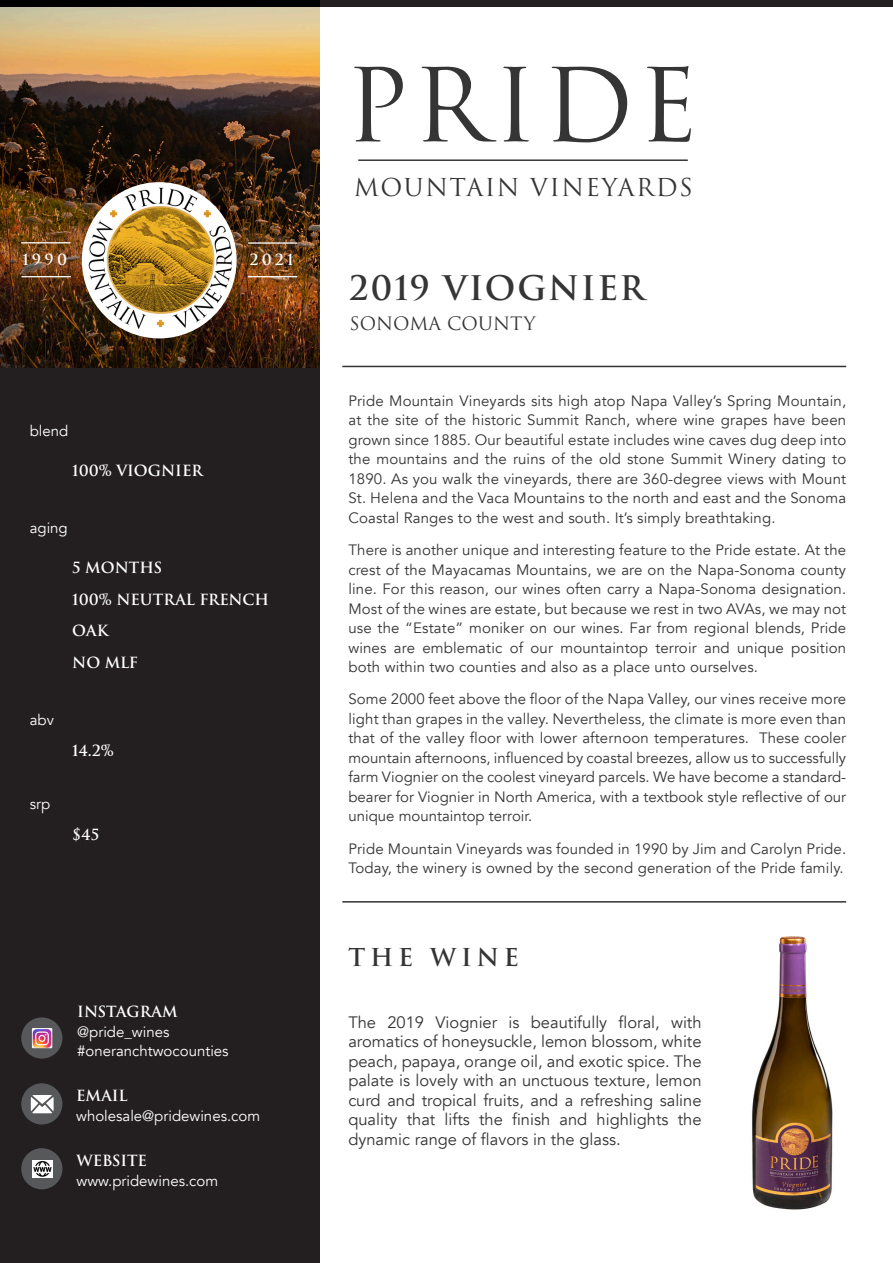
<style>
.page{position:relative;width:893px;height:1263px;background:#fff}
.page>*{position:absolute;margin:0;border:0;box-sizing:border-box;transform-origin:0 0}
.Paragraph_Style_1{font:99px "Trajan Pro 3";letter-spacing:.05em;color:#363536}
.Paragraph_Style_2{font:600 33px "Trajan Pro 3";letter-spacing:.05em;color:#363536}
.Paragraph_Style_1-2{font:24px "Trajan Pro 3";letter-spacing:.06em;color:#363536}
.Paragraph_Style_3{font:600 24px "Trajan Pro 3";letter-spacing:.2em;color:#363536}
.Paragraph_Style_2-2{font:18px "Trajan Pro 3";color:#363536}
.Paragraph_Style_13{font:16.5px/19.5px "Avenir";color:#363536;text-align:justify}
.Paragraph_Style_4{font:15px/19.5px "Avenir";letter-spacing:.01em;color:#363536;text-align:justify}
.Paragraph_Style_7{font:15px "Avenir";color:#fff}
.Paragraph_Style_9{font:600 15px/31.5px "Trajan Pro 3";letter-spacing:-.005em;color:#fff}
.Paragraph_Style_6{font:600 15px "Trajan Pro 3";color:#fff}
.Paragraph_Style_8{font:15px "Avenir";color:#fff}
.Paragraph_Style_5{font:600 15px "Trajan Pro 3";letter-spacing:.22em;color:#fff}
</style>
<div class="page">
<div style="left:0;top:0;width:320px;height:1263px;background:#231f20"></div>
<div style="left:21px;top:1017px;width:41px;height:41px;background:#57585a;border-radius:50%"></div>
<div style="left:21px;top:1083px;width:41px;height:41px;background:#57585a;border-radius:50%"></div>
<svg style="left:31px;top:1095px;width:23px;height:18px"></svg>
<div style="left:21px;top:1148px;width:41px;height:41px;background:#57585a;border-radius:50%"></div>
<div style="left:0;top:0;width:893px;height:7px;background:#231f20"></div>
<div style="left:0;top:0;width:320px;height:7px;background:#000"></div>
<hr style="left:342px;top:366px;width:504px;height:1px;background:#363536">
<img style="left:0;top:7px;width:320px;height:361px">
<hr style="left:22px;top:242px;width:48px;height:1px;background:#fff">
<hr style="left:22px;top:276px;width:48px;height:1px;background:#fff">
<hr style="left:248px;top:242px;width:49px;height:2px;background:#fff">
<hr style="left:248px;top:276px;width:49px;height:1px;background:#fff">
<img style="left:32px;top:1028px;width:20px;height:20px">
<img style="left:32px;top:1160px;width:21px;height:18px">
<hr style="left:342px;top:901px;width:504px;height:1px;background:#363536">
<img style="left:752px;top:936px;width:81px;height:274px">
<hr style="left:358px;top:159px;width:330px;height:2px;background:#363536">
<img style="left:82px;top:182px;width:155px;height:156px">
<p class="Paragraph_Style_5" style="left:23px;top:249px;width:46px">1990</p>
<p class="Paragraph_Style_5" style="left:250px;top:249px;width:46px">2021</p>
<p class="Paragraph_Style_8" style="left:30px;top:422px;width:40px">blend</p>
<p class="Paragraph_Style_9" style="left:72px;top:455px;width:132px">100% VIOGNIER</p>
<p class="Paragraph_Style_8" style="left:30px;top:519px;width:40px">aging</p>
<p class="Paragraph_Style_8" style="left:30px;top:710px;width:26px">abv</p>
<p class="Paragraph_Style_8" style="left:30px;top:795px;width:22px">srp</p>
<p class="Paragraph_Style_9" style="left:72px;top:552px;width:91px">5 MONTHS</p>
<p class="Paragraph_Style_9" style="left:72px;top:584px;width:198px">100% NEUTRAL FRENCH<br>OAK</p>
<p class="Paragraph_Style_9" style="left:72px;top:647px;width:67px">NO MLF</p>
<p class="Paragraph_Style_9" style="left:72px;top:735px;width:43px">14.2%</p>
<p class="Paragraph_Style_9" style="left:72px;top:819px;width:29px">$45</p>
<p class="Paragraph_Style_6" style="left:77px;top:1001px;width:102px">INSTAGRAM</p>
<p class="Paragraph_Style_7" style="left:77px;top:1023px;width:94px">@pride_wines</p>
<p class="Paragraph_Style_7" style="left:77px;top:1042px;width:153px">#oneranchtwocounties</p>
<p class="Paragraph_Style_6" style="left:76px;top:1085px;width:53px">EMAIL</p>
<p class="Paragraph_Style_7" style="left:76px;top:1106px;width:185px">wholesale@pridewines.com</p>
<p class="Paragraph_Style_6" style="left:77px;top:1150px;width:72px">WEBSITE</p>
<p class="Paragraph_Style_7" style="left:77px;top:1171px;width:143px">www.pridewines.com</p>
<p class="Paragraph_Style_1" style="left:345px;top:38px;width:355px">PRIDE</p>
<p class="Paragraph_Style_1-2" style="left:354px;top:171px;width:341px">MOUNTAIN VINEYARDS</p>
<p class="Paragraph_Style_2" style="left:349px;top:264px;width:297px">2019 VIOGNIER</p>
<p class="Paragraph_Style_2-2" style="left:349px;top:311px;width:188px">SONOMA COUNTY</p>
<p class="Paragraph_Style_4" style="left:348px;top:391px;width:499px">Pride Mountain Vineyards sits high atop Napa Valley’s Spring Mountain, at the site of the historic Summit Ranch, where wine grapes have been grown since 1885. Our beautiful estate includes wine caves dug deep into the mountains and the ruins of the old stone Summit Winery dating to 1890. As you walk the vineyards, there are 360-degree views with Mount St. Helena and the Vaca Mountains to the north and east and the Sonoma Coastal Ranges to the west and south. It’s simply breathtaking.</p>
<p class="Paragraph_Style_4" style="left:348px;top:540px;width:499px">There is another unique and interesting feature to the Pride estate. At the crest of the Mayacamas Mountains, we are on the Napa-Sonoma county line. For this reason, our wines often carry a Napa-Sonoma designation.<br>Most of the wines are estate, but because we rest in two AVAs, we may not use the “Estate” moniker on our wines. Far from regional blends, Pride wines are emblematic of our mountaintop terroir and unique position both within two counties and also as a place unto ourselves.</p>
<p class="Paragraph_Style_4" style="left:348px;top:690px;width:499px">Some 2000 feet above the floor of the Napa Valley, our vines receive more light than grapes in the valley. Nevertheless, the climate is more even than that of the valley floor with lower afternoon temperatures. These cooler mountain afternoons, influenced by coastal breezes, allow us to successfully farm Viognier on the coolest vineyard parcels. We have become a standard&shy;bearer for Viognier in North America, with a textbook style reflective of our unique mountaintop terroir.</p>
<p class="Paragraph_Style_4" style="left:348px;top:839px;width:499px">Pride Mountain Vineyards was founded in 1990 by Jim and Carolyn Pride.<br>Today, the winery is owned by the second generation of the Pride family.</p>
<p class="Paragraph_Style_3" style="left:348px;top:940px;width:172px">THE WINE</p>
<p class="Paragraph_Style_13" style="left:348px;top:1013px;width:355px">The 2019 Viognier is beautifully floral, with aromatics of honeysuckle, lemon blossom, white peach, papaya, orange oil, and exotic spice. The palate is lovely with an unctuous texture, lemon curd and tropical fruits, and a refreshing saline quality that lifts the finish and highlights the dynamic range of flavors in the glass.</p>
</div>
